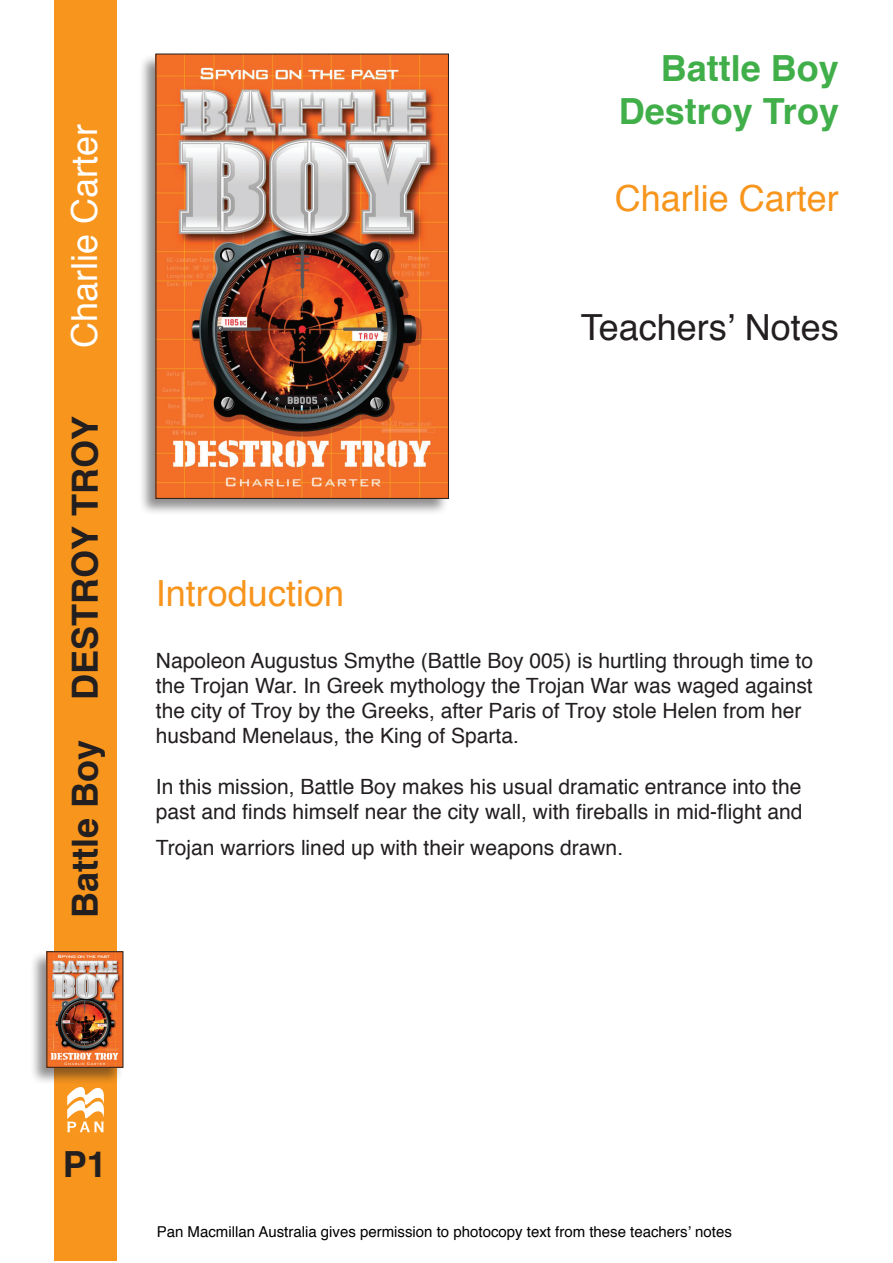
<style>
.page{position:relative;width:893px;height:1263px;background:#fff}
.page>*{position:absolute;margin:0;border:0;box-sizing:border-box;transform-origin:0 0}
.t1{font:36px "Helvetica";color:#f7951d}
.t2{font:700 36px "Helvetica";color:#231f20}
.t3{font:700 36px/43.2px "Helvetica";color:#40ae49;text-align:right}
.t4{font:36px "Helvetica";color:#231f20}
.t5{font:36px "Helvetica";color:#fff}
.t6{font:21px/25.2px "Helvetica";color:#231f20}
.t7{font:15px "Helvetica";color:#000}
</style>
<div class="page">
<div style="left:138px;top:53px;width:311px;height:463px;background:#231f20;opacity:.5"></div>
<img style="left:158px;top:56px;width:289px;height:441px">
<div style="left:156px;top:54px;width:293px;height:445px;border:1px solid #231f20"></div>
<div style="left:54px;top:0;width:62px;height:1261px;background:#f7951d"></div>
<svg style="left:67px;top:1087px;width:37px;height:45px"></svg>
<div style="left:29px;top:951px;width:94px;height:133px;background:#231f20;opacity:.5"></div>
<img style="left:49px;top:954px;width:72px;height:111px">
<h1 class="t5" style="left:57px;top:348px;width:226px;rotate:-90deg">Charlie Carter</h1>
<h1 class="t2" style="left:56px;top:917px;width:503px;rotate:-90deg">Battle Boy DESTROY TROY</h1>
<h1 class="t3" style="left:619px;top:47px;width:222px">Battle Boy<br>Destroy Troy</h1>
<h1 class="t1" style="left:615px;top:170px;width:226px">Charlie Carter</h1>
<h1 class="t1" style="left:156px;top:566px;width:190px">Introduction</h1>
<h1 class="t4" style="left:581px;top:300px;width:260px">Teachers’ Notes</h1>
<p class="t6" style="left:156px;top:648px;width:659px">Napoleon Augustus Smythe (Battle Boy 005) is hurtling through time to the Trojan War. In Greek mythology the Trojan War was waged against the city of Troy by the Greeks, after Paris of Troy stole Helen from her husband Menelaus, the King of Sparta.</p>
<p class="t6" style="left:156px;top:774px;width:648px">In this mission, Battle Boy makes his usual dramatic entrance into the past and finds himself near the city wall, with fireballs in mid-flight and</p>
<p class="t6" style="left:156px;top:835px;width:469px">Trojan warriors lined up with their weapons drawn.</p>
<h1 class="t2" style="left:63px;top:1135px;width:46px">P1</h1>
<p class="t7" style="left:157px;top:1220px;width:577px">Pan Macmillan Australia gives permission to photocopy text from these teachers’ notes</p>
</div>
